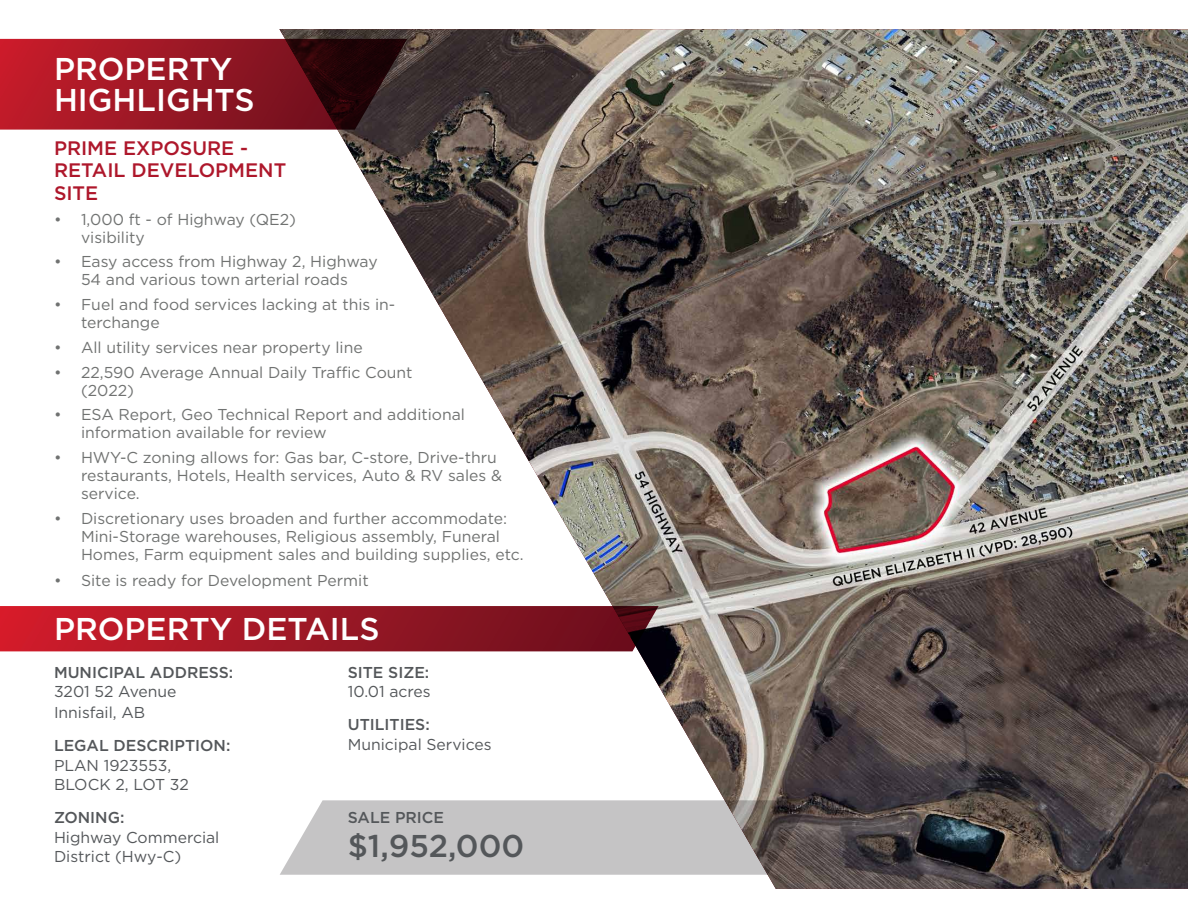
<style>
.page{position:relative;width:1188px;height:918px;background:#fff}
.page>*{position:absolute;margin:0;border:0;box-sizing:border-box;transform-origin:0 0}
.t1{font:500 31.5px "Gotham";color:#fff}
.t2{font:500 31.5px "Gotham";color:#54575a}
.t3{font:500 19.5px/22.5px "Gotham";color:#ae172b}
.t4{font:15.75px/18px "Gotham";color:#707271}
.t5{font:15.75px/19.5px "Gotham";color:#54575a}
.t6{font:500 15.75px/19.5px "Gotham";color:#54575a}
.s1{font-weight:400}
.s2{font-weight:500}
</style>
<div class="page">
<img style="left:279px;top:29px;width:909px;height:860px">
<svg style="left:0;top:39px;width:407px;height:91px;background:#831621"></svg>
<svg style="left:280px;top:800px;width:531px;height:75px;background:#bcbaba"></svg>
<svg style="left:0;top:606px;width:659px;height:45px;background:#981624"></svg>
<p class="t1" style="left:54px;top:48px;width:180px">PROPERTY</p>
<p class="t1" style="left:54px;top:80px;width:202px">HIGHLIGHTS</p>
<p class="t3" style="left:54px;top:137px;width:234px">PRIME EXPOSURE -<br>RETAIL DEVELOPMENT<br>SITE</p>
<p class="t4" style="left:81px;top:210px;width:217px;text-indent:-27px">• 1,000 ft - of Highway (QE2) visibility</p>
<p class="t4" style="left:54px;top:253px;width:325px;text-align:center">• Easy access from Highway 2, Highway<br>54 and various town arterial roads</p>
<p class="t4" style="left:81px;top:295px;width:316px;text-indent:-27px">• Fuel and food services lacking at this in&shy;terchange</p>
<p class="t4" style="left:54px;top:338px;width:310px">• All utility services near property line</p>
<p class="t4" style="left:81px;top:363px;width:333px;text-indent:-27px">• 22,590 Average Annual Daily Traffic Count (2022)</p>
<p class="t4" style="left:81px;top:406px;width:386px;text-indent:-27px">• ESA Report, Geo Technical Report and additional information available for review</p>
<p class="t4" style="left:81px;top:448px;width:423px;text-indent:-27px">• HWY-C zoning allows for: Gas bar, C-store, Drive-thru restaurants, Hotels, Health services, Auto &amp; RV sales &amp; service.</p>
<p class="t4" style="left:81px;top:509px;width:444px;text-indent:-27px">• Discretionary uses broaden and further accommodate:<br>Mini-Storage warehouses, Religious assembly, Funeral<br>Homes, Farm equipment sales and building supplies, etc.</p>
<p class="t4" style="left:54px;top:571px;width:316px">• Site is ready for Development Permit</p>
<p class="t1" style="left:54px;top:608px;width:327px">PROPERTY DETAILS</p>
<p class="t6" style="left:54px;top:662px;width:181px">MUNICIPAL ADDRESS:<br><span class="s1">3201 52 Avenue</span></p>
<p class="t5" style="left:54px;top:703px;width:93px">Innisfail, AB</p>
<p class="t5" style="left:54px;top:736px;width:178px"><span class="s2">LEGAL DESCRIPTION:<br></span>PLAN 1923553,<br>BLOCK 2, LOT 32</p>
<p class="t5" style="left:54px;top:808px;width:167px"><span class="s2">ZONING:<br></span>Highway Commercial<br>District (Hwy-C)</p>
<p class="t5" style="left:348px;top:662px;width:84px"><span class="s2">SITE SIZE:<br></span>10.01 acres</p>
<p class="t5" style="left:348px;top:715px;width:145px"><span class="s2">UTILITIES:<br></span>Municipal Services</p>
<p class="t6" style="left:348px;top:807px;width:98px">SALE PRICE</p>
<p class="t2" style="left:348px;top:825px;width:178px">$1,952,000</p>
</div>
